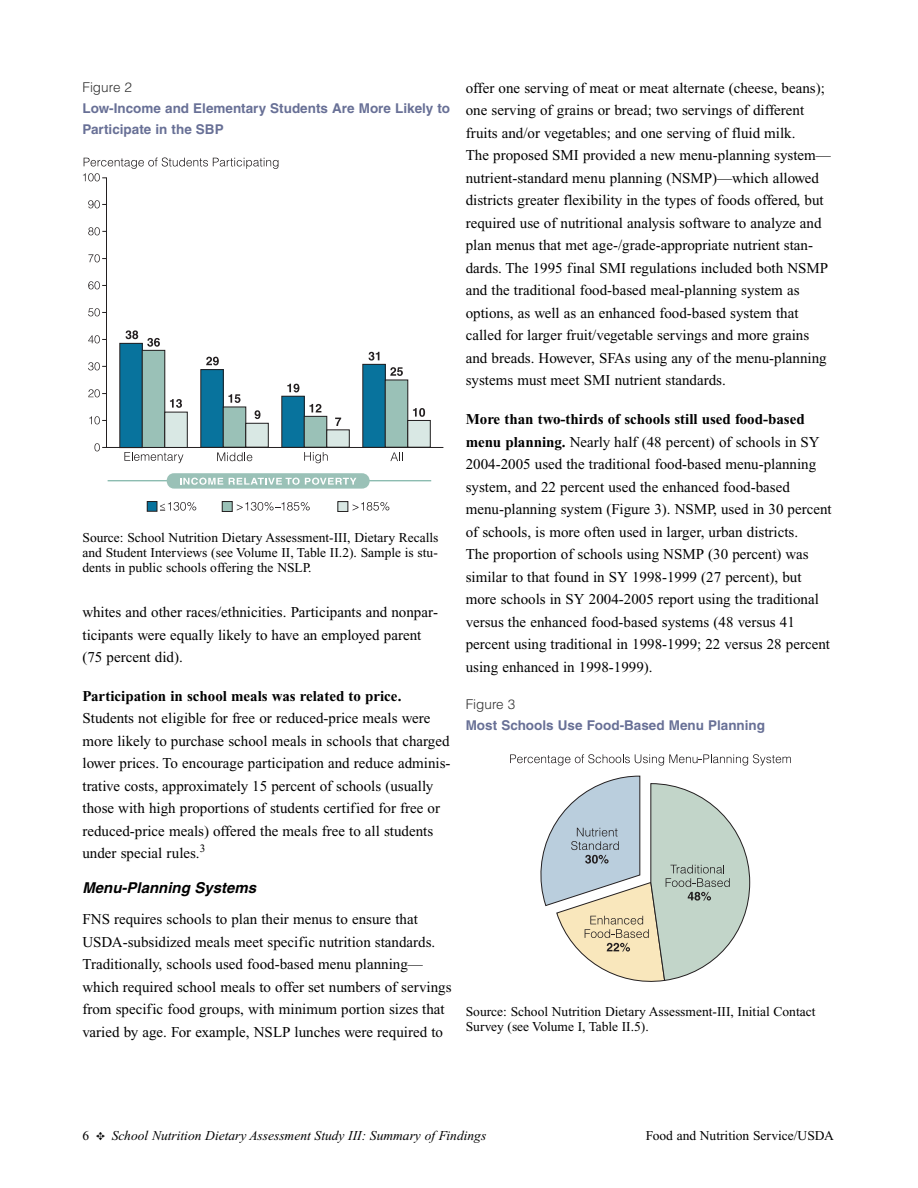
<style>
.page{position:relative;width:918px;height:1188px;background:#fff}
.page>*{position:absolute;margin:0;border:0;box-sizing:border-box;transform-origin:0 0}
.t1{font:15px/22.5px "Times";color:#000}
.t2{font:700 15px "Times";color:#000}
.t3{font:italic 700 15px "Helvetica";color:#000}
.t4{font:13.5px/15px "Times";color:#000;text-align:justify}
.t5{font:700 13.5px/21px "Helvetica";color:#687096}
.t6{font:italic 13.5px "Times";color:#000}
.t7{font:300 13.5px "Helvetica";color:#333}
.s1{font-weight:700}
.s2{font-style:normal}
</style>
<div class="page">
<hr style="left:108px;top:480px;width:323px;height:1px;background:#60a292">
<svg style="left:106px;top:181px;width:337px;height:267px"></svg>
<svg style="left:88px;top:335px;width:18px;height:8px"></svg>
<svg style="left:88px;top:362px;width:19px;height:8px"></svg>
<svg style="left:88px;top:389px;width:18px;height:8px"></svg>
<svg style="left:89px;top:416px;width:18px;height:8px"></svg>
<svg style="left:94px;top:443px;width:13px;height:8px"></svg>
<svg style="left:88px;top:200px;width:18px;height:8px"></svg>
<svg style="left:88px;top:227px;width:18px;height:8px"></svg>
<svg style="left:88px;top:254px;width:18px;height:8px"></svg>
<svg style="left:88px;top:281px;width:18px;height:8px"></svg>
<svg style="left:88px;top:308px;width:18px;height:8px"></svg>
<svg style="left:83px;top:157px;width:195px;height:24px"></svg>
<svg style="left:124px;top:452px;width:59px;height:11px"></svg>
<svg style="left:217px;top:452px;width:35px;height:9px"></svg>
<svg style="left:304px;top:452px;width:24px;height:11px"></svg>
<svg style="left:390px;top:452px;width:13px;height:9px"></svg>
<svg style="left:164px;top:473px;width:208px;height:16px;background:#b0cec7"></svg>
<div style="left:147px;top:502px;width:10px;height:9px;background:#08739d"></div>
<div style="left:147px;top:501px;width:10px;height:10px;border:1px solid #231f20"></div>
<div style="left:222px;top:502px;width:10px;height:10px;background:#9ac1b7"></div>
<div style="left:222px;top:501px;width:10px;height:11px;border:1px solid #231f20"></div>
<div style="left:338px;top:502px;width:10px;height:10px;background:#d9e8e4"></div>
<div style="left:338px;top:501px;width:10px;height:11px;border:1px solid #231f20"></div>
<svg style="left:237px;top:502px;width:73px;height:9px"></svg>
<svg style="left:353px;top:502px;width:36px;height:9px"></svg>
<svg style="left:160px;top:502px;width:36px;height:9px"></svg>
<svg style="left:540px;top:775px;width:210px;height:207px"></svg>
<svg style="left:510px;top:754px;width:281px;height:12px"></svg>
<p class="t7" style="left:82px;top:82px;width:51px">Figure 2</p>
<p class="t5" style="left:82px;top:99px;width:369px">Low-Income and Elementary Students Are More Likely to<br>Participate in the SBP</p>
<p class="t4" style="left:82px;top:531px;width:358px">Source: School Nutrition Dietary Assessment-III, Dietary Recalls and Student Interviews (see Volume II, Table II.2). Sample is stu&shy;dents in public schools offering the NSLP.</p>
<p class="t1" style="left:82px;top:602px;width:357px">whites and other races/ethnicities. Participants and nonpar&shy;ticipants were equally likely to have an employed parent (75 percent did).</p>
<p class="t2" style="left:82px;top:691px;width:321px">Participation in school meals was related to price.</p>
<p class="t1" style="left:82px;top:709px;width:370px">Students not eligible for free or reduced-price meals were more likely to purchase school meals in schools that charged lower prices. To encourage participation and reduce adminis&shy;trative costs, approximately 15 percent of schools (usually those with high proportions of students certified for free or reduced-price meals) offered the meals free to all students under special rules.<sup>3</sup></p>
<p class="t3" style="left:82px;top:882px;width:175px">Menu-Planning Systems</p>
<p class="t1" style="left:82px;top:909px;width:371px">FNS requires schools to plan their menus to ensure that USDA-subsidized meals meet specific nutrition standards.<br>Traditionally, schools used food-based menu planning— which required school meals to offer set numbers of servings from specific food groups, with minimum portion sizes that varied by age. For example, NSLP lunches were required to</p>
<p class="t1" style="left:466px;top:78px;width:367px">offer one serving of meat or meat alternate (cheese, beans); one serving of grains or bread; two servings of different fruits and/or vegetables; and one serving of fluid milk.<br>The proposed SMI provided a new menu-planning system— nutrient-standard menu planning (NSMP)—which allowed districts greater flexibility in the types of foods offered, but required use of nutritional analysis software to analyze and plan menus that met age-/grade-appropriate nutrient stan&shy;dards. The 1995 final SMI regulations included both NSMP and the traditional food-based meal-planning system as options, as well as an enhanced food-based system that called for larger fruit/vegetable servings and more grains and breads. However, SFAs using any of the menu-planning systems must meet SMI nutrient standards.</p>
<p class="t1" style="left:466px;top:409px;width:368px"><span class="s1">More than two-thirds of schools still used food-based menu planning.</span> Nearly half (48 percent) of schools in SY 2004-2005 used the traditional food-based menu-planning system, and 22 percent used the enhanced food-based menu-planning system (Figure 3). NSMP, used in 30 percent of schools, is more often used in larger, urban districts.<br>The proportion of schools using NSMP (30 percent) was similar to that found in SY 1998-1999 (27 percent), but more schools in SY 2004-2005 report using the traditional versus the enhanced food-based systems (48 versus 41 percent using traditional in 1998-1999; 22 versus 28 percent using enhanced in 1998-1999).</p>
<p class="t7" style="left:466px;top:699px;width:51px">Figure 3</p>
<p class="t5" style="left:466px;top:716px;width:301px">Most Schools Use Food-Based Menu Planning</p>
<p class="t4" style="left:466px;top:1005px;width:351px">Source: School Nutrition Dietary Assessment-III, Initial Contact<br>Survey (see Volume I, Table II.5).</p>
<p class="t6" style="left:82px;top:1131px;width:405px"><span class="s2">6</span> ✥ School Nutrition Dietary Assessment Study III: Summary of Findings</p>
<p class="t4" style="left:646px;top:1130px;width:189px">Food and Nutrition Service/USDA</p>
</div>
